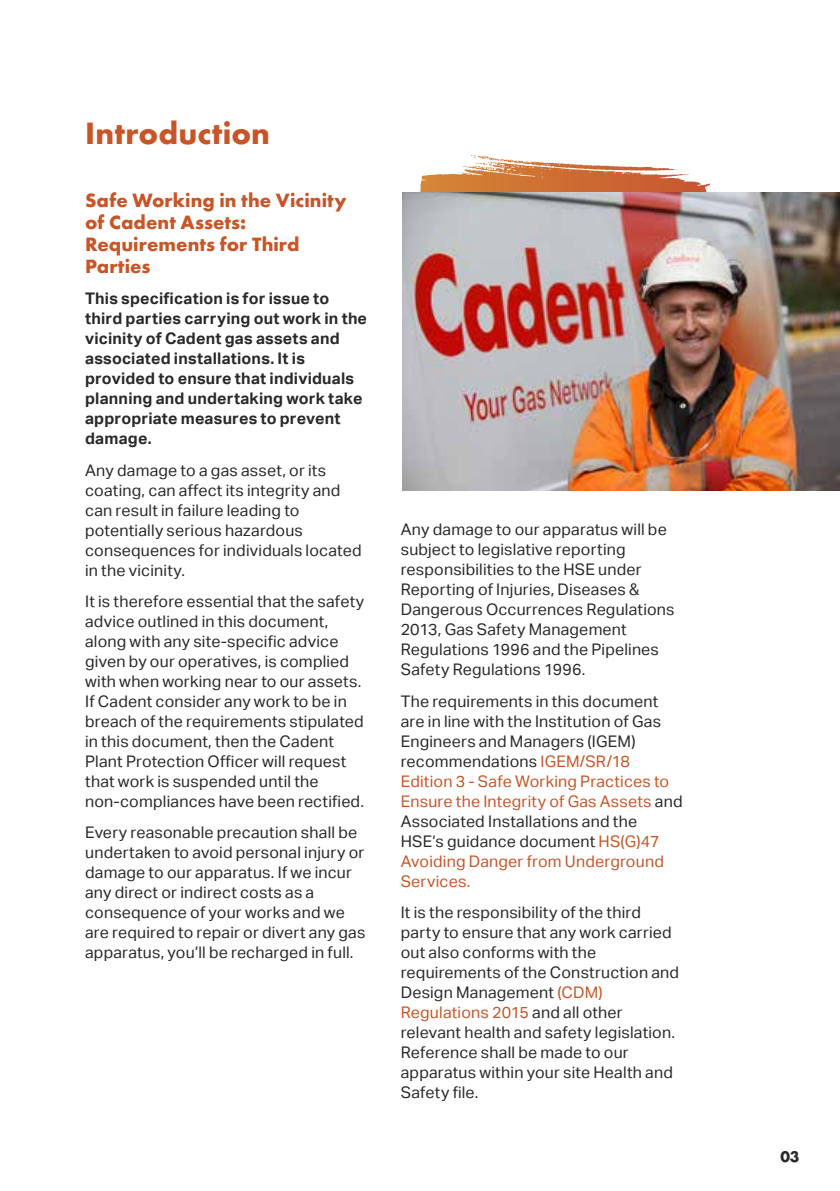
<style>
.page{position:relative;width:840px;height:1191px;background:#fff}
.page>*{position:absolute;margin:0;border:0;box-sizing:border-box;transform-origin:0 0}
.t1{font:700 32px "Futura EFTU";letter-spacing:.005em;color:#c85527}
.A5_Body_copy{font:700 20px/22px "Futura EFTU";letter-spacing:.005em;color:#c85527}
.A5_Body_copy-2{font:16px/20px "Aktiv Grotesk";letter-spacing:.01em;color:#292929}
.A5_Body_copy-3{font:700 16px/20px "Aktiv Grotesk";letter-spacing:.01em;color:#292929}
.t2{font:700 16px "Futura EFTU";color:#292929}
.s1{color:#c85527}
</style>
<div class="page">
<svg style="left:470px;top:155px;width:41px;height:7px"></svg>
<img style="left:403px;top:193px;width:436px;height:298px">
<p class="t1" style="left:85px;top:114px;width:186px">Introduction</p>
<p class="A5_Body_copy" style="left:85px;top:189px;width:263px">Safe Working in the Vicinity of Cadent Assets:<br>Requirements for Third<br>Parties</p>
<p class="A5_Body_copy-3" style="left:85px;top:289px;width:283px">This specification is for issue to third parties carrying out work in the vicinity of Cadent gas assets and associated installations. It is provided to ensure that individuals planning and undertaking work take appropriate measures to prevent damage.</p>
<p class="A5_Body_copy-2" style="left:85px;top:460px;width:278px">Any damage to a gas asset, or its coating, can affect its integrity and can result in failure leading to potentially serious hazardous consequences for individuals located in the vicinity.</p>
<p class="A5_Body_copy-2" style="left:85px;top:591px;width:280px">It is therefore essential that the safety advice outlined in this document, along with any site-specific advice given by our operatives, is complied with when working near to our assets.<br>If Cadent consider any work to be in breach of the requirements stipulated in this document, then the Cadent Plant Protection Officer will request that work is suspended until the non-compliances have been rectified.</p>
<p class="A5_Body_copy-2" style="left:85px;top:823px;width:282px">Every reasonable precaution shall be undertaken to avoid personal injury or damage to our apparatus. If we incur any direct or indirect costs as a consequence of your works and we are required to repair or divert any gas apparatus, you’ll be recharged in full.</p>
<p class="A5_Body_copy-2" style="left:400px;top:520px;width:275px">Any damage to our apparatus will be subject to legislative reporting responsibilities to the HSE under<br>Reporting of Injuries, Diseases &amp;<br>Dangerous Occurrences Regulations<br>2013, Gas Safety Management<br>Regulations 1996 and the Pipelines<br>Safety Regulations 1996.</p>
<p class="A5_Body_copy-2" style="left:400px;top:691px;width:283px">The requirements in this document are in line with the Institution of Gas<br>Engineers and Managers (IGEM) recommendations <span class="s1">IGEM/SR/18<br>Edition 3 - Safe Working Practices to<br>Ensure the Integrity of Gas Assets</span> and<br>Associated Installations and the<br>HSE’s guidance document <span class="s1">HS(G)47<br>Avoiding Danger from Underground<br>Services.</span></p>
<p class="A5_Body_copy-2" style="left:400px;top:902px;width:280px">It is the responsibility of the third party to ensure that any work carried out also conforms with the requirements of the Construction and<br>Design Management <span class="s1">(CDM)<br>Regulations 2015</span> and all other relevant health and safety legislation.<br>Reference shall be made to our apparatus within your site Health and<br>Safety file.</p>
<p class="t2" style="left:779px;top:1147px;width:21px">03</p>
</div>
